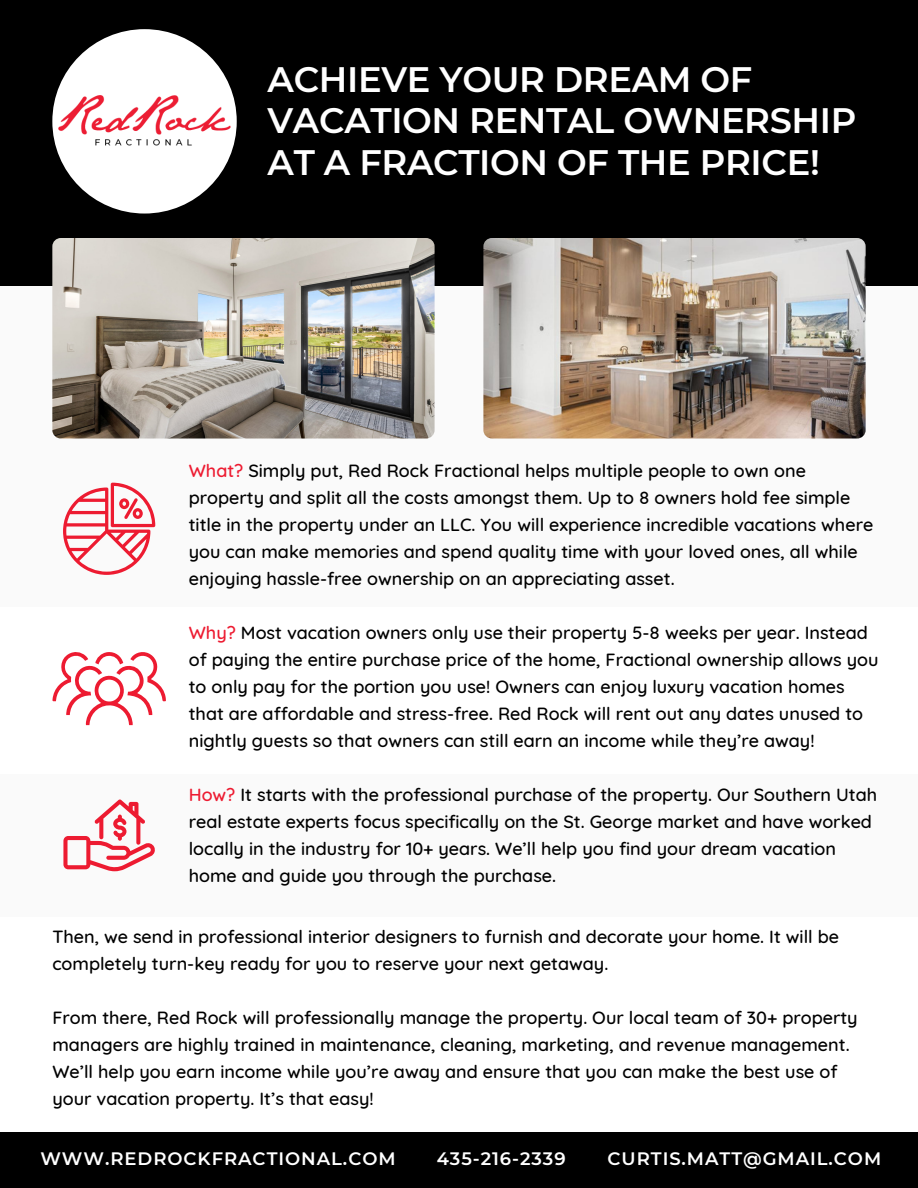
<style>
.page{position:relative;width:918px;height:1188px;background:#fff}
.page>*{position:absolute;margin:0;border:0;box-sizing:border-box;transform-origin:0 0}
.t1{font:600 35.25px/41.7px "Montserrat";letter-spacing:-.01em;color:#fff}
.t2{font:500 18px/27px "Quicksand";color:#000}
.t3{font:600 18px "Montserrat";letter-spacing:.055em;color:#fff}
.s1{color:#ed1b31}
</style>
<div class="page">
<div style="left:0;top:0;width:918px;height:287px;background:#000"></div>
<div style="left:52px;top:29px;width:185px;height:185px;background:#fff;border-radius:50%"></div>
<img style="left:59px;top:95px;width:171px;height:51px">
<div style="left:0;top:287px;width:918px;height:320px;background:#fafafa"></div>
<div style="left:0;top:774px;width:918px;height:142px;background:#fafafa"></div>
<img style="left:52px;top:238px;width:383px;height:201px;border-radius:8px">
<img style="left:483px;top:238px;width:383px;height:201px;border-radius:8px">
<div style="left:0;top:1132px;width:918px;height:56px;background:#000"></div>
<svg style="left:63px;top:483px;width:92px;height:92px"></svg>
<svg style="left:52px;top:652px;width:114px;height:73px"></svg>
<svg style="left:63px;top:799px;width:92px;height:72px"></svg>
<p class="t1" style="left:268px;top:58px;width:590px">ACHIEVE YOUR DREAM OF<br>VACATION RENTAL OWNERSHIP<br>AT A FRACTION OF THE PRICE!</p>
<p class="t2" style="left:189px;top:457px;width:686px"><span class="s1">What?</span> Simply put, Red Rock Fractional helps multiple people to own one property and split all the costs amongst them. Up to 8 owners hold fee simple title in the property under an LLC. You will experience incredible vacations where you can make memories and spend quality time with your loved ones, all while enjoying hassle-free ownership on an appreciating asset.</p>
<p class="t2" style="left:189px;top:619px;width:691px"><span class="s1">Why?</span> Most vacation owners only use their property 5-8 weeks per year. Instead of paying the entire purchase price of the home, Fractional ownership allows you to only pay for the portion you use! Owners can enjoy luxury vacation homes that are affordable and stress-free. Red Rock will rent out any dates unused to nightly guests so that owners can still earn an income while they’re away!</p>
<p class="t2" style="left:189px;top:781px;width:690px"><span class="s1">How?</span> It starts with the professional purchase of the property. Our Southern Utah real estate experts focus specifically on the St. George market and have worked locally in the industry for 10+ years. We’ll help you find your dream vacation home and guide you through the purchase.</p>
<p class="t2" style="left:52px;top:923px;width:788px">Then, we send in professional interior designers to furnish and decorate your home. It will be completely turn-key ready for you to reserve your next getaway.</p>
<p class="t2" style="left:52px;top:1004px;width:807px">From there, Red Rock will professionally manage the property. Our local team of 30+ property managers are highly trained in maintenance, cleaning, marketing, and revenue management.<br>We’ll help you earn income while you’re away and ensure that you can make the best use of your vacation property. It’s that easy!</p>
<p class="t3" style="left:40px;top:1147px;width:357px">WWW.REDROCKFRACTIONAL.COM</p>
<p class="t3" style="left:437px;top:1147px;width:130px">435-216-2339</p>
<p class="t3" style="left:608px;top:1147px;width:275px">CURTIS.MATT@GMAIL.COM</p>
</div>
